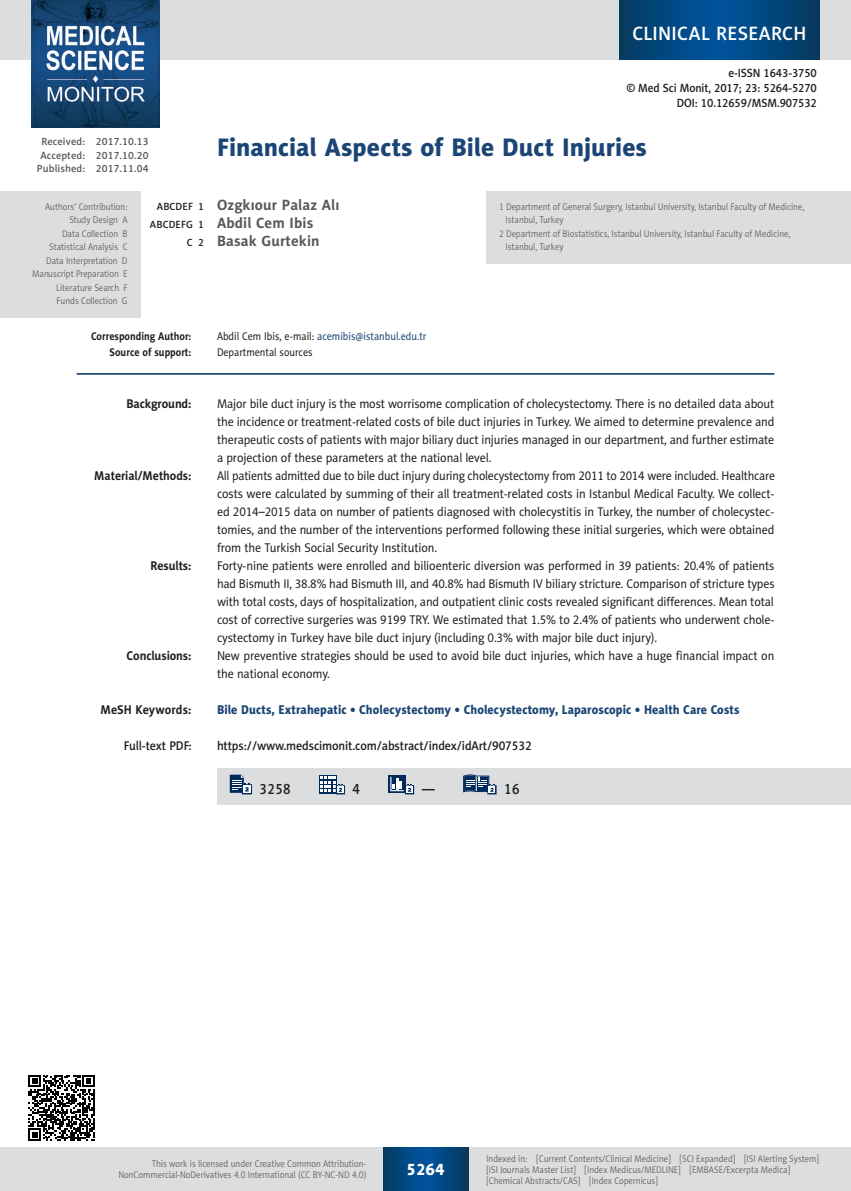
<style>
.page{position:relative;width:851px;height:1191px;background:#fff}
.page>*{position:absolute;margin:0;border:0;box-sizing:border-box;transform-origin:0 0}
.MSM_Tytul{font:25.5px "Naomi Sans EFN Heavy";color:#1a4574}
.t1{font:19.5px "Naomi Sans EFN Medium";letter-spacing:.015em;color:#fff}
.t2{font:16.5px "Naomi Sans EFN Heavy";color:#fff}
.MSM_Autorzy{font:700 15px "Naomi Sans EFN";letter-spacing:.01em;color:#57585a}
.MSM_dane{font:15px "Naomi Sans EFN Medium";letter-spacing:.03em;color:#231f20;scale:.9 1}
.MSM_Summary_body{font:12.75px/18px "Naomi Sans EFN";letter-spacing:-.01em;color:#231f20;text-align:justify;scale:.95 1}
.MSM_Summary_body-2{font:12.75px/18px "Naomi Sans EFN";letter-spacing:-.01em;color:#231f20;text-align:justify;scale:.93 1}
.MSM_keywords{font:12.75px "Naomi Sans EFN Heavy";letter-spacing:.005em;color:#1a4574;scale:.95 1}
.MSM_full_text_pdf{font:12.75px "Naomi Sans EFN Medium";letter-spacing:-.01em;color:#231f20;scale:.95 1}
.MSM_Summary_body-3{font:700 12.75px "Naomi Sans EFN";letter-spacing:-.01em;color:#231f20;scale:.95 1}
.MSM_Summary_body-4{font:700 12.75px "Naomi Sans EFN";letter-spacing:-.01em;color:#231f20;scale:.93 1}
.MSM_keywords-2{font:700 12.75px "Naomi Sans EFN";letter-spacing:.005em;color:#231f20;scale:.95 1}
.MSM_full_text_pdf-2{font:12px "Naomi Sans EFN Medium";letter-spacing:-.01em;color:#231f20;scale:.95 1}
.MSM_Adres{font:11.25px "Naomi Sans EFN";color:#1a4574;scale:.9 1}
.MSM_Adres-2{font:700 11.25px "Naomi Sans EFN";color:#231f20;scale:.9 1}
.MSM_Support{font:11.25px "Naomi Sans EFN";color:#231f20;scale:.9 1}
.MSM_Support-2{font:700 11.25px "Naomi Sans EFN";color:#231f20;scale:.9 1}
.t3{font:10.5px "Naomi Sans EFN Medium";letter-spacing:.01em;color:#57585a}
.MSM_pagina_sygnatura{font:9.75px/11.2px "Naomi Sans EFN Light";color:#57585a;scale:.9 1}
.MSM_Afiliacja{font:9.75px/13.5px "Naomi Sans EFN Light";color:#57585a;scale:.9 1}
.s1{font-family:"Naomi Sans EFN Medium";font-weight:400;font-size:10.5px;color:#231f20}
.s2{color:#231f20}
</style>
<div class="page">
<div style="left:217px;top:768px;width:633px;height:36px;background:#dcdddf"></div>
<svg style="left:230px;top:774px;width:22px;height:20px"></svg>
<div style="left:319px;top:775px;width:17px;height:18px;background:#00295c"></div>
<svg style="left:320px;top:776px;width:25px;height:18px"></svg>
<div style="left:388px;top:775px;width:18px;height:18px;background:#00295c"></div>
<svg style="left:390px;top:777px;width:24px;height:17px"></svg>
<svg style="left:463px;top:774px;width:33px;height:20px"></svg>
<hr style="left:77px;top:373px;width:697px;height:2px;background:#00295c">
<div style="left:0;top:192px;width:140px;height:126px;background:#dcdddf"></div>
<div style="left:486px;top:192px;width:364px;height:72px;background:#dcdddf"></div>
<svg style="left:28px;top:1075px;width:67px;height:66px"></svg>
<hr style="left:850px;top:0;width:1px;height:60px;background:#dcdddf">
<div style="left:0;top:1148px;width:850px;height:43px;background:#dcdddf"></div>
<svg style="left:383px;top:1147px;width:85px;height:43px;background:#02477e"></svg>
<div style="left:0;top:0;width:850px;height:60px;background:#dcdddf"></div>
<svg style="left:619px;top:0;width:200px;height:60px;background:#02477e"></svg>
<img style="left:32px;top:0;width:127px;height:128px">
<h2 class="t1" style="left:632px;top:22px;width:175px">CLINICAL RESEARCH</h2>
<p class="MSM_full_text_pdf-2" style="left:728px;top:66px;width:95px">e-ISSN 1643-3750</p>
<p class="MSM_full_text_pdf-2" style="left:626px;top:81px;width:202px">© Med Sci Monit, 2017; 23: 5264-5270</p>
<p class="MSM_full_text_pdf-2" style="left:676px;top:96px;width:149px">DOI: 10.12659/MSM.907532</p>
<p class="MSM_Tytul" style="left:217px;top:132px;width:431px">Financial Aspects of Bile Duct Injuries</p>
<p class="MSM_Autorzy" style="left:157px;top:196px;width:184px"><span class="s1">ABCDEF 1</span> Ozgkıour Palaz Alı</p>
<p class="MSM_Autorzy" style="left:150px;top:214px;width:165px"><span class="s1">ABCDEFG 1</span> Abdil Cem Ibis</p>
<p class="MSM_Autorzy" style="left:187px;top:232px;width:134px"><span class="s1">C 2</span> Basak Gurtekin</p>
<p class="t3" style="left:41px;top:136px;width:109px">Received: 2017.10.13</p>
<p class="t3" style="left:40px;top:149px;width:110px">Accepted: 2017.10.20</p>
<p class="t3" style="left:37px;top:163px;width:113px">Published: 2017.11.04</p>
<p class="MSM_pagina_sygnatura" style="left:45px;top:201px;width:93px">Authors’ Contribution:</p>
<p class="MSM_pagina_sygnatura" style="left:69px;top:214px;width:66px">Study Design A</p>
<p class="MSM_pagina_sygnatura" style="left:62px;top:228px;width:74px">Data Collection B</p>
<p class="MSM_pagina_sygnatura" style="left:49px;top:241px;width:89px">Statistical Analysis C</p>
<p class="MSM_pagina_sygnatura" style="left:46px;top:255px;width:92px">Data Interpretation D</p>
<p class="MSM_pagina_sygnatura" style="left:32px;top:268px;width:107px">Manuscript Preparation E</p>
<p class="MSM_pagina_sygnatura" style="left:56px;top:282px;width:81px">Literature Search F</p>
<p class="MSM_pagina_sygnatura" style="left:57px;top:295px;width:80px">Funds Collection G</p>
<p class="MSM_Afiliacja" style="left:505px;top:200px;width:333px;text-indent:-6px">1 Department of General Surgery, Istanbul University, Istanbul Faculty of Medicine,<br>Istanbul, Turkey</p>
<p class="MSM_Afiliacja" style="left:505px;top:227px;width:318px;text-indent:-6px">2 Department of Biostatistics, Istanbul University, Istanbul Faculty of Medicine,<br>Istanbul, Turkey</p>
<p class="MSM_Adres-2" style="left:91px;top:330px;width:113px">Corresponding Author:</p>
<p class="MSM_Adres" style="left:217px;top:330px;width:234px"><span class="s2">Abdil Cem Ibis, e-mail:</span> acemibis@istanbul.edu.tr</p>
<p class="MSM_Support-2" style="left:110px;top:346px;width:92px">Source of support:</p>
<p class="MSM_Support" style="left:217px;top:346px;width:108px">Departmental sources</p>
<p class="MSM_Summary_body-3" style="left:126px;top:396px;width:70px">Background:</p>
<p class="MSM_Summary_body" style="left:217px;top:395px;width:588px">Major bile duct injury is the most worrisome complication of cholecystectomy. There is no detailed data about the incidence or treatment-related costs of bile duct injuries in Turkey. We aimed to determine prevalence and therapeutic costs of patients with major biliary duct injuries managed in our department, and further estimate a projection of these parameters at the national level.</p>
<p class="MSM_Summary_body-4" style="left:94px;top:468px;width:106px">Material/Methods:</p>
<p class="MSM_Summary_body-2" style="left:217px;top:467px;width:601px">All patients admitted due to bile duct injury during cholecystectomy from 2011 to 2014 were included. Healthcare costs were calculated by summing of their all treatment-related costs in Istanbul Medical Faculty. We collect&shy;ed 2014–2015 data on number of patients diagnosed with cholecystitis in Turkey, the number of cholecystec&shy;tomies, and the number of the interventions performed following these initial surgeries, which were obtained from the Turkish Social Security Institution.</p>
<p class="MSM_Summary_body-3" style="left:150px;top:558px;width:45px">Results:</p>
<p class="MSM_Summary_body" style="left:217px;top:557px;width:588px">Forty-nine patients were enrolled and bilioenteric diversion was performed in 39 patients: 20.4% of patients had Bismuth II, 38.8% had Bismuth III, and 40.8% had Bismuth IV biliary stricture. Comparison of stricture types with total costs, days of hospitalization, and outpatient clinic costs revealed significant differences. Mean total cost of corrective surgeries was 9199 TRY. We estimated that 1.5% to 2.4% of patients who underwent chole&shy;cystectomy in Turkey have bile duct injury (including 0.3% with major bile duct injury).</p>
<p class="MSM_Summary_body-3" style="left:127px;top:648px;width:70px">Conclusions:</p>
<p class="MSM_Summary_body" style="left:217px;top:647px;width:588px">New preventive strategies should be used to avoid bile duct injuries, which have a huge financial impact on the national economy.</p>
<p class="MSM_keywords-2" style="left:100px;top:702px;width:97px">MeSH Keywords:</p>
<p class="MSM_keywords" style="left:217px;top:702px;width:551px">Bile Ducts, Extrahepatic • Cholecystectomy • Cholecystectomy, Laparoscopic • Health Care Costs</p>
<p class="MSM_full_text_pdf" style="left:124px;top:738px;width:73px">Full-text PDF:</p>
<p class="MSM_full_text_pdf" style="left:217px;top:738px;width:333px">https://www.medscimonit.com/abstract/index/idArt/907532</p>
<p class="MSM_dane" style="left:259px;top:780px;width:36px">3258</p>
<p class="MSM_dane" style="left:352px;top:780px;width:10px">4</p>
<p class="MSM_dane" style="left:421px;top:780px;width:16px">—</p>
<p class="MSM_dane" style="left:504px;top:780px;width:19px">16</p>
<p class="MSM_pagina_sygnatura" style="left:118px;top:1158px;width:277px;text-align:right">This work is licensed under Creative Common Attribution-<br>NonCommercial-NoDerivatives 4.0 International (CC BY-NC-ND 4.0)</p>
<p class="t2" style="left:406px;top:1159px;width:40px">5264</p>
<p class="MSM_pagina_sygnatura" style="left:486px;top:1152px;width:371px">Indexed in: [Current Contents/Clinical Medicine] [SCI Expanded] [ISI Alerting System] [ISI Journals Master List] [Index Medicus/MEDLINE] [EMBASE/Excerpta Medica] [Chemical Abstracts/CAS] [Index Copernicus]</p>
</div>
